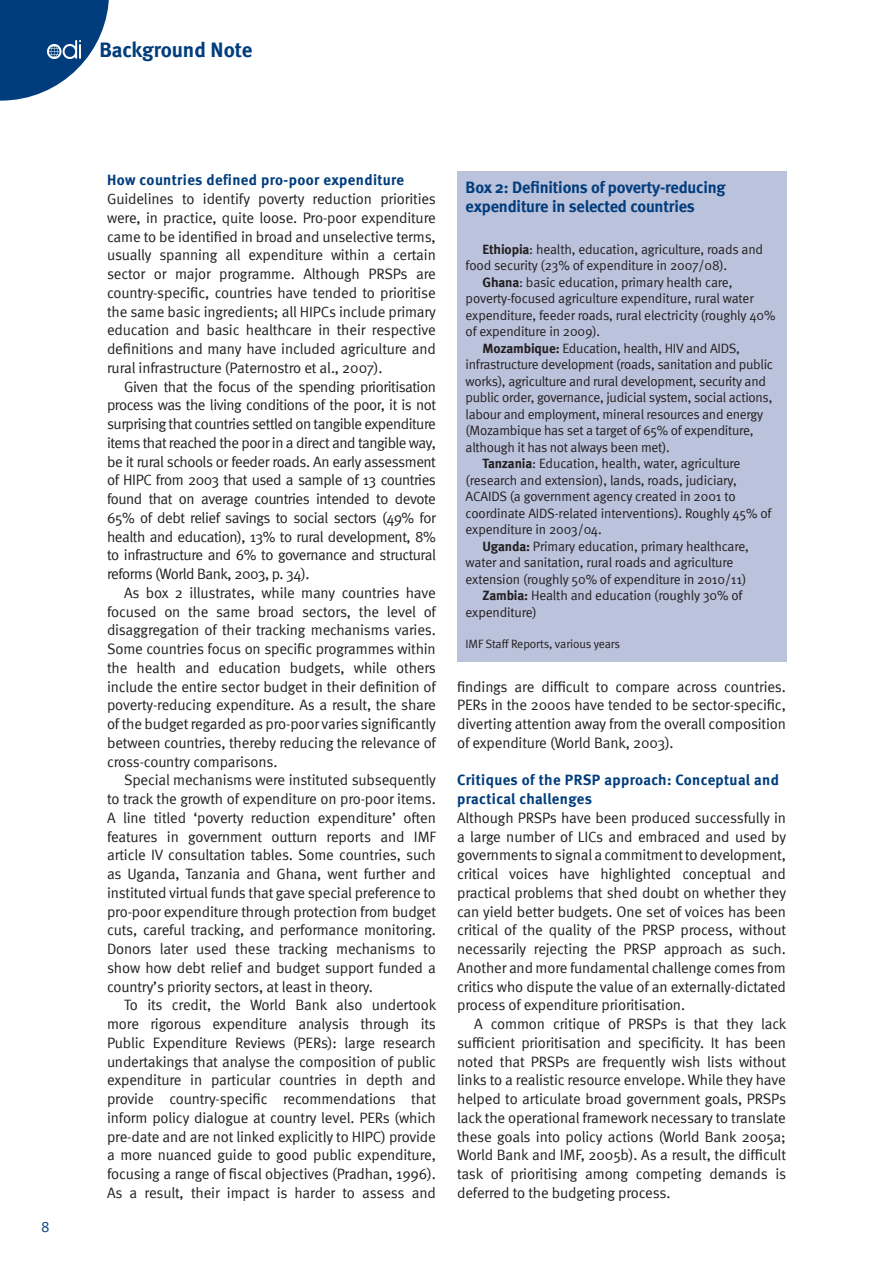
<style>
.page{position:relative;width:893px;height:1263px;background:#fff}
.page>*{position:absolute;margin:0;border:0;box-sizing:border-box;transform-origin:0 0}
.t1{font:700 21px "Meta";letter-spacing:-.005em;color:#013d7d}
.b3_Box_head{font:700 16.5px/19.8px "Meta";letter-spacing:-.01em;color:#013d7d}
._1_Body_text{font:15px/18.8px "Meta Normal";letter-spacing:-.01em;color:#231f20;text-align:justify}
._2_Body_no_indent{font:15px/18.8px "Meta Normal";letter-spacing:-.01em;color:#231f20;text-align:justify}
._5_Small_subhead{font:700 15px/18.8px "Meta";letter-spacing:.025em;color:#013d7d}
.t2{font:15px "Meta Normal Expert";color:#013d7d}
.b1_Box_text{font:13.5px/16.5px "Meta Normal";letter-spacing:-.015em;color:#231f20}
.a7_Footnotes{font:12px "Meta Normal";letter-spacing:-.01em;color:#231f20}
.s1{font-family:"Meta";font-weight:700}
</style>
<div class="page">
<svg style="left:0;top:0;width:109px;height:101px"></svg>
<svg style="left:47px;top:40px;width:33px;height:19px"></svg>
<img style="left:48px;top:41px;width:32px;height:18px">
<div style="left:457px;top:172px;width:330px;height:490px;background:#bbc2db"></div>
<p class="t2" style="left:41px;top:1218px;width:10px">8</p>
<h1 class="t1" style="left:99px;top:37px;width:154px">Background Note</h1>
<p class="_5_Small_subhead" style="left:107px;top:170px;width:299px">How countries defined pro-poor expenditure</p>
<p class="_2_Body_no_indent" style="left:107px;top:189px;width:330px">Guidelines to identify poverty reduction priorities were, in practice, quite loose. Pro-poor expenditure came to be identified in broad and unselective terms, usually spanning all expenditure within a certain sector or major programme. Although PRSPs are country-specific, countries have tended to prioritise the same basic ingredients; all HIPCs include primary education and basic healthcare in their respective definitions and many have included agriculture and rural infrastructure (Paternostro et al., 2007).</p>
<p class="_1_Body_text" style="left:107px;top:377px;width:330px;text-indent:17px">Given that the focus of the spending prioritisation process was the living conditions of the poor, it is not surprising that countries settled on tangible expenditure items that reached the poor in a direct and tangible way, be it rural schools or feeder roads. An early assessment of HIPC from 2003 that used a sample of 13 countries found that on average countries intended to devote 65% of debt relief savings to social sectors (49% for health and education), 13% to rural development, 8% to infrastructure and 6% to governance and structural reforms (World Bank, 2003, p. 34).</p>
<p class="_1_Body_text" style="left:107px;top:583px;width:330px;text-indent:17px">As box 2 illustrates, while many countries have focused on the same broad sectors, the level of disaggregation of their tracking mechanisms varies.<br>Some countries focus on specific programmes within the health and education budgets, while others include the entire sector budget in their definition of poverty-reducing expenditure. As a result, the share of the budget regarded as pro-poor varies significantly between countries, thereby reducing the relevance of cross-country comparisons.</p>
<p class="_1_Body_text" style="left:107px;top:770px;width:330px;text-indent:17px">Special mechanisms were instituted subsequently to track the growth of expenditure on pro-poor items.<br>A line titled ‘poverty reduction expenditure’ often features in government outturn reports and IMF article IV consultation tables. Some countries, such as Uganda, Tanzania and Ghana, went further and instituted virtual funds that gave special preference to pro-poor expenditure through protection from budget cuts, careful tracking, and performance monitoring.<br>Donors later used these tracking mechanisms to show how debt relief and budget support funded a country’s priority sectors, at least in theory.</p>
<p class="_1_Body_text" style="left:107px;top:995px;width:331px;text-indent:17px">To its credit, the World Bank also undertook more rigorous expenditure analysis through its Public Expenditure Reviews (PERs): large research undertakings that analyse the composition of public expenditure in particular countries in depth and provide country-specific recommendations that inform policy dialogue at country level. PERs (which pre-date and are not linked explicitly to HIPC) provide a more nuanced guide to good public expenditure, focusing a range of fiscal objectives (Pradhan, 1996).<br>As a result, their impact is harder to assess and</p>
<p class="b3_Box_head" style="left:466px;top:177px;width:262px">Box 2: Definitions of poverty-reducing expenditure in selected countries</p>
<p class="b1_Box_text" style="left:466px;top:241px;width:299px;text-indent:17px"><span class="s1">Ethiopia</span>: health, education, agriculture, roads and food security (23% of expenditure in 2007/08).</p>
<p class="b1_Box_text" style="left:466px;top:274px;width:311px;text-indent:17px"><span class="s1">Ghana</span>: basic education, primary health care, poverty-focused agriculture expenditure, rural water expenditure, feeder roads, rural electricity (roughly 40% of expenditure in 2009).</p>
<p class="b1_Box_text" style="left:466px;top:340px;width:309px;text-indent:17px"><span class="s1">Mozambique:</span> Education, health, HIV and AIDS, infrastructure development (roads, sanitation and public works), agriculture and rural development, security and public order, governance, judicial system, social actions, labour and employment, mineral resources and energy (Mozambique has set a target of 65% of expenditure, although it has not always been met).</p>
<p class="b1_Box_text" style="left:466px;top:455px;width:307px;text-indent:17px"><span class="s1">Tanzania</span>: Education, health, water, agriculture (research and extension), lands, roads, judiciary, ACAIDS (a government agency created in 2001 to coordinate AIDS-related interventions). Roughly 45% of expenditure in 2003/04.</p>
<p class="b1_Box_text" style="left:466px;top:538px;width:285px;text-indent:17px"><span class="s1">Uganda:</span> Primary education, primary healthcare, water and sanitation, rural roads and agriculture extension (roughly 50% of expenditure in 2010/11)</p>
<p class="b1_Box_text" style="left:466px;top:587px;width:278px;text-indent:17px"><span class="s1">Zambia:</span> Health and education (roughly 30% of expenditure)</p>
<p class="a7_Footnotes" style="left:466px;top:637px;width:156px">IMF Staff Reports, various years</p>
<p class="_1_Body_text" style="left:457px;top:677px;width:330px">findings are difficult to compare across countries.<br>PERs in the 2000s have tended to be sector-specific, diverting attention away from the overall composition of expenditure (World Bank, 2003).</p>
<p class="_5_Small_subhead" style="left:457px;top:770px;width:323px">Critiques of the PRSP approach: Conceptual and practical challenges</p>
<p class="_2_Body_no_indent" style="left:457px;top:808px;width:330px">Although PRSPs have been produced successfully in a large number of LICs and embraced and used by governments to signal a commitment to development, critical voices have highlighted conceptual and practical problems that shed doubt on whether they can yield better budgets. One set of voices has been critical of the quality of the PRSP process, without necessarily rejecting the PRSP approach as such.<br>Another and more fundamental challenge comes from critics who dispute the value of an externally-dictated process of expenditure prioritisation.</p>
<p class="_1_Body_text" style="left:457px;top:1014px;width:331px;text-indent:17px">A common critique of PRSPs is that they lack sufficient prioritisation and specificity. It has been noted that PRSPs are frequently wish lists without links to a realistic resource envelope. While they have helped to articulate broad government goals, PRSPs lack the operational framework necessary to translate these goals into policy actions (World Bank 2005a; World Bank and IMF, 2005b). As a result, the difficult task of prioritising among competing demands is deferred to the budgeting process.</p>
</div>
